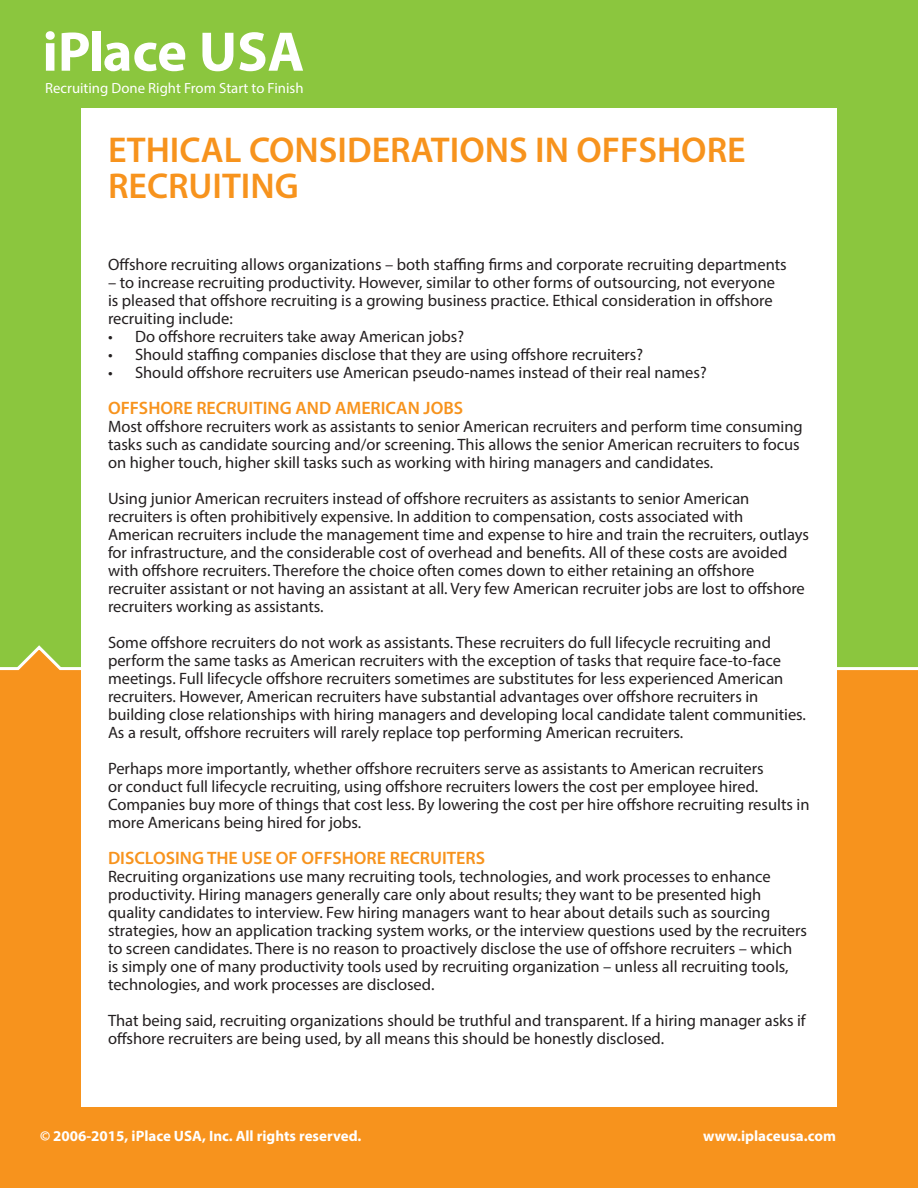
<style>
.page{position:relative;width:918px;height:1188px;background:#fff}
.page>*{position:absolute;margin:0;border:0;box-sizing:border-box;transform-origin:0 0}
.Head{font:600 36px/36px "Myriad Pro";color:#f7931d}
.Subhead{font:600 18px "Myriad Pro";color:#f7931d}
.t1{font:16.5px/18px "Myriad Pro";color:#231f20}
.t2{font:700 15px "Myriad Pro";color:#fff}
.t3{font:14.7px "Myriad Pro";color:#fff}
</style>
<div class="page">
<div style="left:0;top:0;width:918px;height:668px;background:#8bc63e"></div>
<div style="left:0;top:669px;width:918px;height:519px;background:#f7931d"></div>
<svg style="left:0;top:645px;width:918px;height:26px"></svg>
<svg style="left:46px;top:32px;width:9px;height:39px"></svg>
<svg style="left:62px;top:32px;width:27px;height:39px"></svg>
<div style="left:92px;top:32px;width:9px;height:39px;background:#fff"></div>
<svg style="left:104px;top:43px;width:81px;height:28px"></svg>
<svg style="left:202px;top:33px;width:31px;height:38px"></svg>
<svg style="left:239px;top:32px;width:64px;height:39px"></svg>
<div style="left:81px;top:108px;width:756px;height:999px;background:#fff"></div>
<p class="t3" style="left:45px;top:79px;width:260px">Recruiting Done Right From Start to Finish</p>
<p class="Head" style="left:108px;top:131px;width:639px">ETHICAL CONSIDERATIONS IN OFFSHORE<br>RECRUITING</p>
<p class="t1" style="left:108px;top:255px;width:680px">Offshore recruiting allows organizations – both staffing firms and corporate recruiting departments</p>
<p class="t1" style="left:108px;top:273px;width:669px">– to increase recruiting productivity. However, similar to other forms of outsourcing, not everyone is pleased that offshore recruiting is a growing business practice. Ethical consideration in offshore recruiting include:</p>
<p class="t1" style="left:108px;top:327px;width:358px">• Do offshore recruiters take away American jobs?</p>
<p class="t1" style="left:108px;top:345px;width:537px">• Should staffing companies disclose that they are using offshore recruiters?</p>
<p class="t1" style="left:108px;top:363px;width:600px">• Should offshore recruiters use American pseudo-names instead of their real names?</p>
<p class="Subhead" style="left:108px;top:397px;width:357px">OFFSHORE RECRUITING AND AMERICAN JOBS</p>
<p class="t1" style="left:108px;top:417px;width:696px">Most offshore recruiters work as assistants to senior American recruiters and perform time consuming tasks such as candidate sourcing and/or screening. This allows the senior American recruiters to focus on higher touch, higher skill tasks such as working with hiring managers and candidates.</p>
<p class="t1" style="left:108px;top:489px;width:703px">Using junior American recruiters instead of offshore recruiters as assistants to senior American recruiters is often prohibitively expensive. In addition to compensation, costs associated with American recruiters include the management time and expense to hire and train the recruiters, outlays for infrastructure, and the considerable cost of overhead and benefits. All of these costs are avoided with offshore recruiters. Therefore the choice often comes down to either retaining an offshore recruiter assistant or not having an assistant at all. Very few American recruiter jobs are lost to offshore recruiters working as assistants.</p>
<p class="t1" style="left:108px;top:633px;width:700px">Some offshore recruiters do not work as assistants. These recruiters do full lifecycle recruiting and perform the same tasks as American recruiters with the exception of tasks that require face-to-face meetings. Full lifecycle offshore recruiters sometimes are substitutes for less experienced American recruiters. However, American recruiters have substantial advantages over offshore recruiters in building close relationships with hiring managers and developing local candidate talent communities.<br>As a result, offshore recruiters will rarely replace top performing American recruiters.</p>
<p class="t1" style="left:108px;top:759px;width:703px">Perhaps more importantly, whether offshore recruiters serve as assistants to American recruiters<br>or conduct full lifecycle recruiting, using offshore recruiters lowers the cost per employee hired.<br>Companies buy more of things that cost less. By lowering the cost per hire offshore recruiting results in more Americans being hired for jobs.</p>
<p class="Subhead" style="left:108px;top:847px;width:379px">DISCLOSING THE USE OF OFFSHORE RECRUITERS</p>
<p class="t1" style="left:108px;top:867px;width:701px">Recruiting organizations use many recruiting tools, technologies, and work processes to enhance productivity. Hiring managers generally care only about results; they want to be presented high quality candidates to interview. Few hiring managers want to hear about details such as sourcing strategies, how an application tracking system works, or the interview questions used by the recruiters to screen candidates. There is no reason to proactively disclose the use of offshore recruiters – which<br>is simply one of many productivity tools used by recruiting organization – unless all recruiting tools, technologies, and work processes are disclosed.</p>
<p class="t1" style="left:108px;top:1011px;width:699px">That being said, recruiting organizations should be truthful and transparent. If a hiring manager asks if offshore recruiters are being used, by all means this should be honestly disclosed.</p>
<p class="t2" style="left:40px;top:1126px;width:323px">© 2006-2015, iPlace USA, Inc. All rights reserved.</p>
<p class="t2" style="left:703px;top:1126px;width:134px">www.iplaceusa.com</p>
</div>
